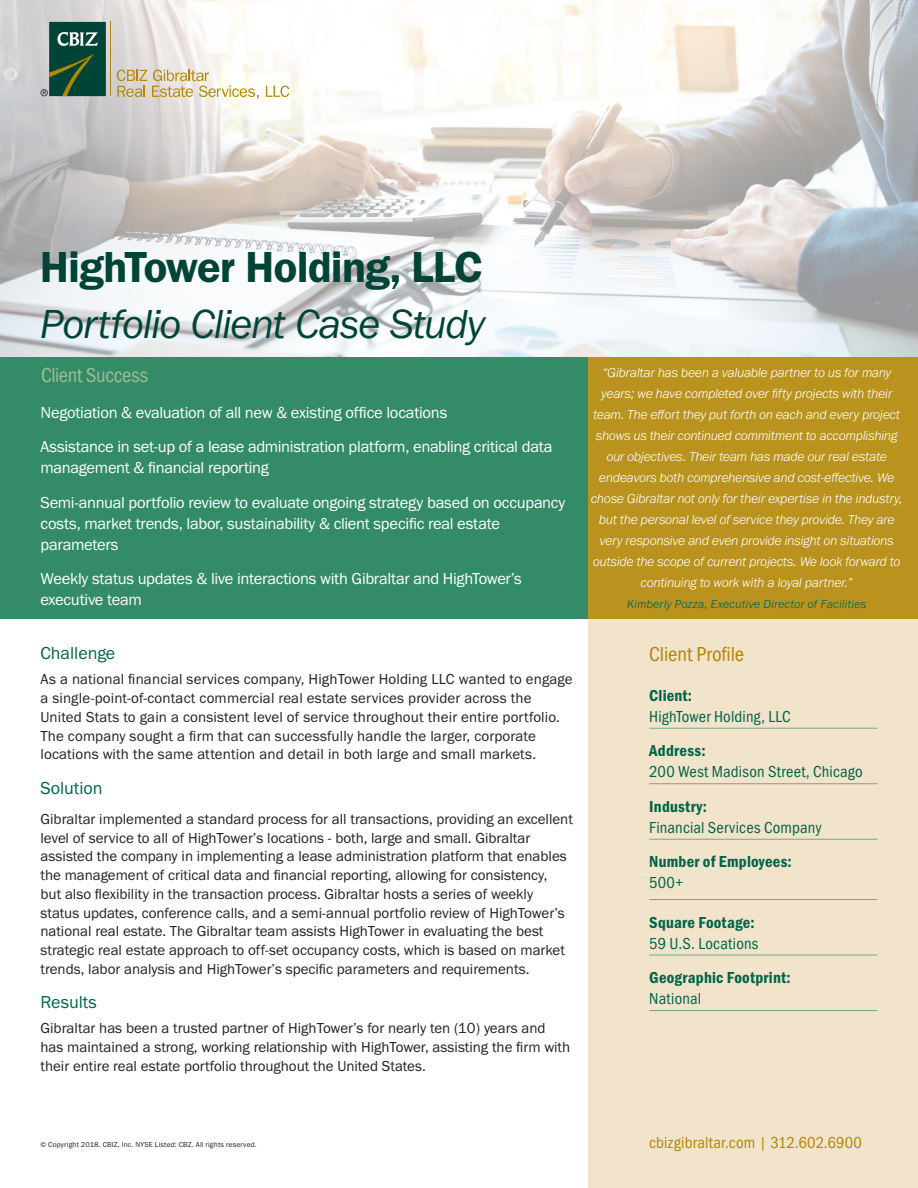
<style>
.page{position:relative;width:918px;height:1188px;background:#fff}
.page>*{position:absolute;margin:0;border:0;box-sizing:border-box;transform-origin:0 0}
.t1{font:45px "Franklin Gothic URW Dem";letter-spacing:-.025em;color:#004438}
.t2{font:42px "Franklin Gothic URW Boo Ita";letter-spacing:-.03em;color:#004438}
.t3{font:21px "Franklin Gothic URW Con Boo";letter-spacing:-.02em;color:#9dbd92}
.t4{font:21px "Franklin Gothic URW Con Boo";letter-spacing:-.005em;color:#b28705}
.t5{font:18px "Franklin Gothic URW Boo";color:#006548}
.Profile_Content{font:16.5px/21px "Franklin Gothic URW Boo";letter-spacing:-.02em;color:#fff}
.Profile_Content-2{font:16.5px/21px "Franklin Gothic URW Con Boo";letter-spacing:.01em;color:#006548}
.Profile_Content-3{font:16.5px/21px "Franklin Gothic URW Con Dem";letter-spacing:.015em;color:#006548}
.Profile_Content-4{font:16.5px "Franklin Gothic URW Con Boo";letter-spacing:.015em;color:#b28705}
.t6{font:15px/18.8px "Franklin Gothic URW Boo";color:#231f20}
.Profile_Content-5{font:italic 300 13.5px/21px "Franklin Gothic URW";letter-spacing:-.01em;color:#fff;text-align:center}
.Profile_Content-6{font:italic 300 12px "Franklin Gothic URW";letter-spacing:.015em;color:#006548}
.t7{font:7.5px "Franklin Gothic URW Boo";letter-spacing:.02em;color:#231f20}
.s1{font-family:"Franklin Gothic URW Con Dem"}
.s2{font-family:"Franklin Gothic URW Con Boo"}
</style>
<div class="page">
<img style="left:0;top:0;width:918px;height:357px">
<div style="left:588px;top:618px;width:330px;height:570px;background:#f2e4cb"></div>
<div style="left:0;top:357px;width:588px;height:261px;background:#338b68"></div>
<div style="left:588px;top:357px;width:330px;height:261px;background:#b9931e"></div>
<hr style="left:649px;top:728px;width:229px;height:1px;background:#75a789">
<hr style="left:649px;top:783px;width:229px;height:1px;background:#75a789">
<hr style="left:649px;top:839px;width:229px;height:1px;background:#75a789">
<svg style="left:117px;top:70px;width:142px;height:29px"></svg>
<svg style="left:266px;top:86px;width:23px;height:11px"></svg>
<div style="left:49px;top:22px;width:57px;height:74px;background:#004438"></div>
<svg style="left:57px;top:32px;width:41px;height:14px"></svg>
<hr style="left:110px;top:22px;width:1px;height:74px;background:#b28705">
<svg style="left:41px;top:53px;width:54px;height:43px"></svg>
<hr style="left:649px;top:899px;width:229px;height:1px;background:#75a789">
<hr style="left:649px;top:955px;width:229px;height:1px;background:#75a789">
<hr style="left:649px;top:1010px;width:229px;height:1px;background:#75a789">
<p class="t1" style="left:40px;top:240px;width:444px">HighTower Holding, LLC</p>
<p class="t2" style="left:40px;top:298px;width:447px">Portfolio Client Case Study</p>
<p class="t3" style="left:41px;top:362px;width:109px">Client Success</p>
<p class="Profile_Content" style="left:40px;top:401px;width:408px">Negotiation &amp; evaluation of all new &amp; existing office locations</p>
<p class="Profile_Content" style="left:40px;top:436px;width:514px">Assistance in set-up of a lease administration platform, enabling critical data management &amp; financial reporting</p>
<p class="Profile_Content" style="left:40px;top:491px;width:526px">Semi-annual portfolio review to evaluate ongoing strategy based on occupancy costs, market trends, labor, sustainability &amp; client specific real estate parameters</p>
<p class="Profile_Content" style="left:40px;top:568px;width:483px">Weekly status updates &amp; live interactions with Gibraltar and HighTower’s executive team</p>
<p class="t5" style="left:40px;top:642px;width:76px">Challenge</p>
<p class="t6" style="left:40px;top:670px;width:534px">As a national financial services company, HighTower Holding LLC wanted to engage a single-point-of-contact commercial real estate services provider across the United Stats to gain a consistent level of service throughout their entire portfolio.<br>The company sought a firm that can successfully handle the larger, corporate locations with the same attention and detail in both large and small markets.</p>
<p class="t5" style="left:40px;top:777px;width:64px">Solution</p>
<p class="t6" style="left:40px;top:809px;width:534px">Gibraltar implemented a standard process for all transactions, providing an excellent level of service to all of HighTower’s locations - both, large and small. Gibraltar assisted the company in implementing a lease administration platform that enables the management of critical data and financial reporting, allowing for consistency,<br>but also flexibility in the transaction process. Gibraltar hosts a series of weekly status updates, conference calls, and a semi-annual portfolio review of HighTower’s national real estate. The Gibraltar team assists HighTower in evaluating the best strategic real estate approach to off-set occupancy costs, which is based on market trends, labor analysis and HighTower’s specific parameters and requirements.</p>
<p class="t5" style="left:40px;top:991px;width:58px">Results</p>
<p class="t6" style="left:40px;top:1019px;width:531px">Gibraltar has been a trusted partner of HighTower’s for nearly ten (10) years and has maintained a strong, working relationship with HighTower, assisting the firm with their entire real estate portfolio throughout the United States.</p>
<p class="Profile_Content-5" style="left:591px;top:362px;width:313px">“Gibraltar has been a valuable partner to us for many years; we have completed over fifty projects with their team. The effort they put forth on each and every project shows us their continued commitment to accomplishing our objectives. Their team has made our real estate endeavors both comprehensive and cost-effective. We chose Gibraltar not only for their expertise in the industry, but the personal level of service they provide. They are very responsive and even provide insight on situations outside the scope of current projects. We look forward to continuing to work with a loyal partner.”</p>
<p class="Profile_Content-6" style="left:627px;top:597px;width:241px">Kimberly Pozza, Executive Director of Facilities</p>
<p class="t4" style="left:649px;top:641px;width:96px">Client Profile</p>
<p class="Profile_Content-2" style="left:649px;top:685px;width:143px"><span class="s1">Client:<br></span>HighTower Holding, LLC</p>
<p class="Profile_Content-2" style="left:649px;top:740px;width:215px"><span class="s1">Address:<br></span>200 West Madison Street, Chicago</p>
<p class="Profile_Content-2" style="left:649px;top:796px;width:174px"><span class="s1">Industry:<br></span>Financial Services Company</p>
<p class="Profile_Content-3" style="left:649px;top:851px;width:144px">Number of Employees:<br><span class="s2">500+</span></p>
<p class="Profile_Content-2" style="left:649px;top:911px;width:111px"><span class="s1">Square Footage:<br></span>59 U.S. Locations</p>
<p class="Profile_Content-3" style="left:649px;top:966px;width:143px">Geographic Footprint:<br><span class="s2">National</span></p>
<p class="t7" style="left:40px;top:1140px;width:218px">© Copyright 2018. CBIZ, Inc. NYSE Listed: CBZ. All rights reserved.</p>
<p class="Profile_Content-4" style="left:649px;top:1132px;width:214px">cbizgibraltar.com | 312.602.6900</p>
</div>
